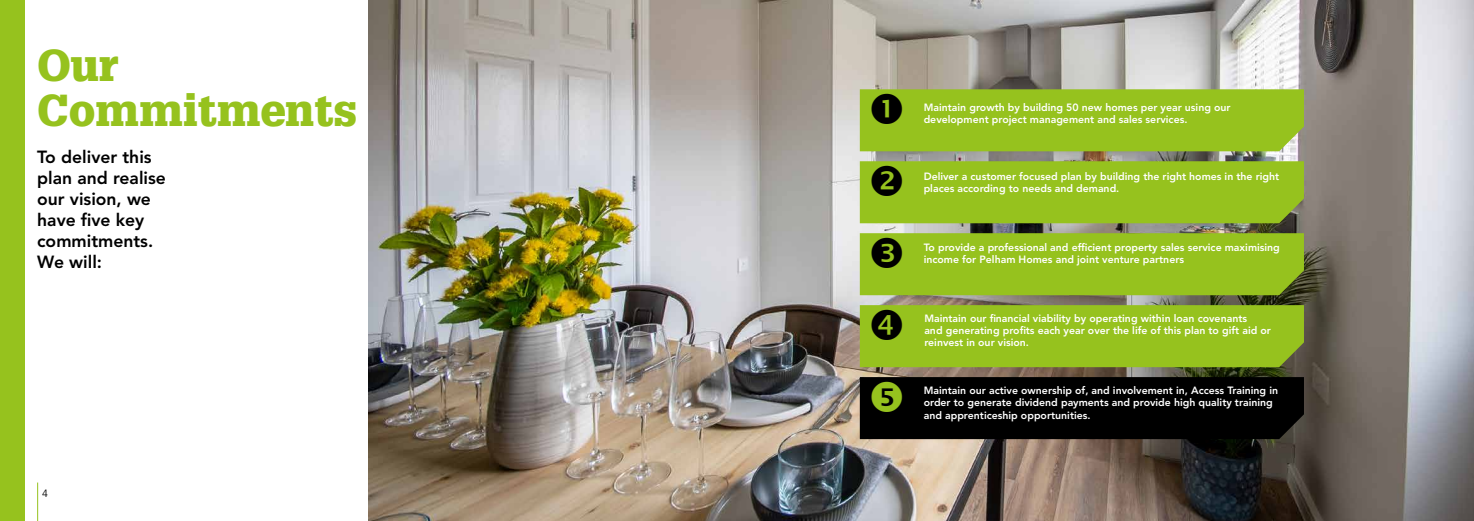
<style>
.page{position:relative;width:1474px;height:521px;background:#fff}
.page>*{position:absolute;margin:0;border:0;box-sizing:border-box;transform-origin:0 0}
.t1{font:900 43.75px/45.5px "Glypha LT Std";color:#96c21e}
.t2{font:800 17.5px/21px "Avenir LT Std";color:#000}
.t3{font:800 10.5px/12.2px "Avenir LT Std";color:#fff}
.t4{font:10.5px "Avenir LT Std";color:#000}
</style>
<div class="page">
<img style="left:368px;top:0;width:1105px;height:521px">
<hr style="left:37px;top:482px;width:1px;height:39px;background:#96c21e">
<div style="left:0;top:0;width:25px;height:521px;background:#96c21e"></div>
<div style="left:859px;top:161px;width:444px;height:62px;background:#96c21e"></div>
<div style="left:859px;top:233px;width:444px;height:62px;background:#96c21e"></div>
<div style="left:859px;top:377px;width:444px;height:62px;background:#000"></div>
<div style="left:859px;top:89px;width:444px;height:62px;background:#96c21e"></div>
<div style="left:859px;top:305px;width:444px;height:62px;background:#96c21e"></div>
<h1 class="t1" style="left:37px;top:43px;width:321px">Our<br>Commitments</h1>
<h2 class="t2" style="left:37px;top:147px;width:130px">To deliver this plan and realise our vision, we have five key commitments.<br>We will:</h2>
<p class="t4" style="left:42px;top:487px;width:7px">4</p>
<p class="t3" style="left:923px;top:101px;width:308px">Maintain growth by building 50 new homes per year using our development project management and sales services.</p>
<p class="t3" style="left:923px;top:170px;width:357px">Deliver a customer focused plan by building the right homes in the right places according to needs and demand.</p>
<p class="t3" style="left:923px;top:241px;width:358px">To provide a professional and efficient property sales service maximising income for Pelham Homes and joint venture partners</p>
<p class="t3" style="left:924px;top:312px;width:348px">Maintain our financial viability by operating within loan covenants<br>and generating profits each year over the life of this plan to gift aid or reinvest in our vision.</p>
<p class="t3" style="left:923px;top:384px;width:356px">Maintain our active ownership of, and involvement in, Access Training in order to generate dividend payments and provide high quality training and apprenticeship opportunities.</p>
</div>
